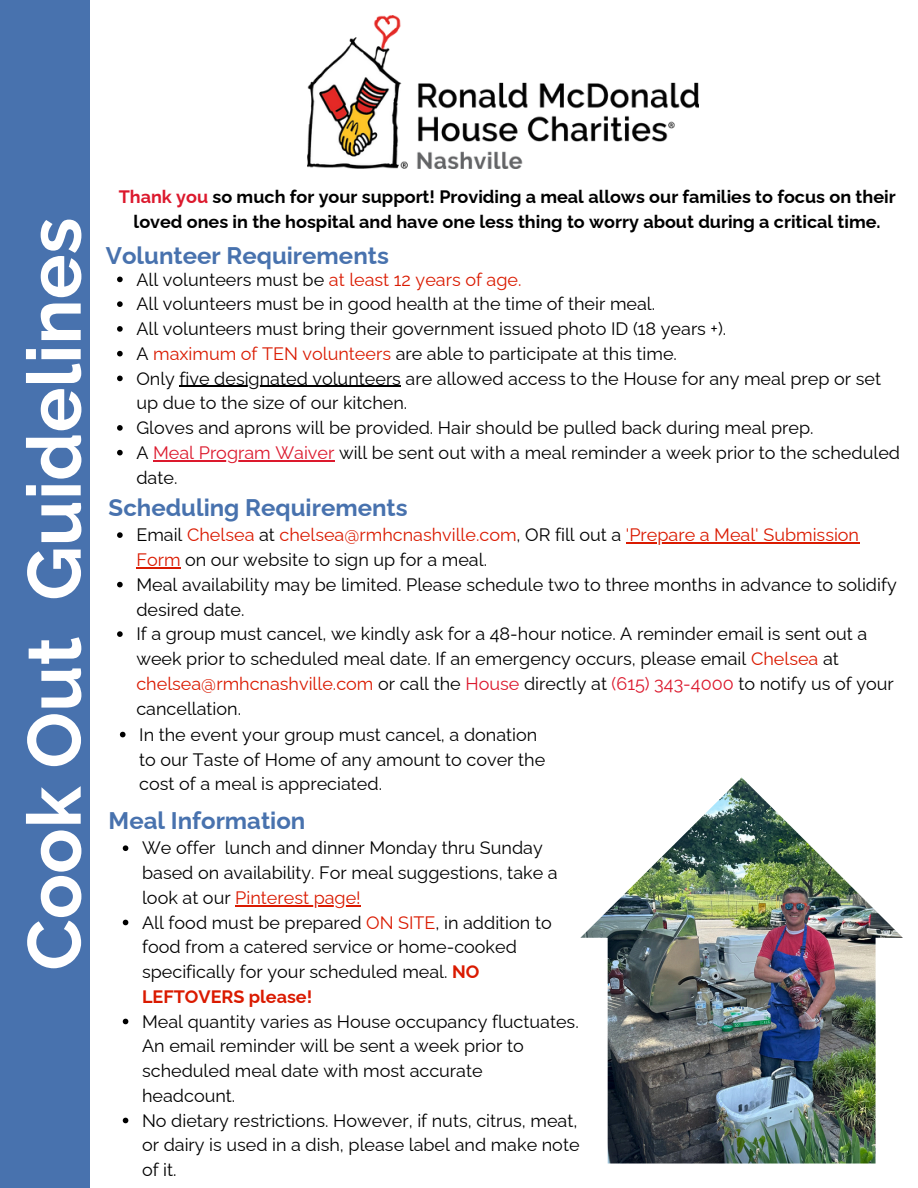
<style>
.page{position:relative;width:918px;height:1188px;background:#fff}
.page>*{position:absolute;margin:0;border:0;box-sizing:border-box;transform-origin:0 0}
.t1{font:700 75px "Raleway";color:#fff}
.t2{font:700 24px "Raleway";color:#4872ae}
.t3{font:18px/24.8px "Raleway";color:#000}
.t4{font:700 18px/24.8px "Raleway";color:#000;text-align:center}
.t5{font:18px "Raleway";color:#da1a00}
.s1{color:#dc192d}
.s2{color:#000}
.s3{color:#da1a00}
.s4{font-weight:700;color:#da1a00}
</style>
<div class="page">
<div style="left:0;top:0;width:90px;height:1188px;background:#4872ae"></div>
<img style="left:307px;top:15px;width:392px;height:153px">
<img style="left:580px;top:777px;width:323px;height:387px">
<svg style="left:117px;top:277px;width:6px;height:5px"></svg>
<svg style="left:117px;top:301px;width:6px;height:6px"></svg>
<svg style="left:117px;top:326px;width:6px;height:6px"></svg>
<svg style="left:117px;top:351px;width:6px;height:5px"></svg>
<svg style="left:117px;top:376px;width:6px;height:5px"></svg>
<hr style="left:180px;top:386px;width:221px;height:1px;background:#000">
<svg style="left:117px;top:425px;width:6px;height:6px"></svg>
<svg style="left:117px;top:450px;width:6px;height:5px"></svg>
<hr style="left:153px;top:460px;width:181px;height:1px;background:#dc192d">
<svg style="left:117px;top:532px;width:6px;height:6px"></svg>
<hr style="left:626px;top:542px;width:233px;height:2px;background:#da1a00">
<hr style="left:136px;top:567px;width:45px;height:1px;background:#da1a00">
<svg style="left:117px;top:582px;width:6px;height:5px"></svg>
<svg style="left:117px;top:631px;width:6px;height:6px"></svg>
<svg style="left:123px;top:845px;width:5px;height:6px"></svg>
<hr style="left:235px;top:905px;width:126px;height:1px;background:#da1a00">
<svg style="left:123px;top:920px;width:5px;height:5px"></svg>
<svg style="left:123px;top:1019px;width:5px;height:5px"></svg>
<svg style="left:123px;top:1118px;width:5px;height:5px"></svg>
<svg style="left:120px;top:732px;width:6px;height:5px"></svg>
<h3 class="t1" style="left:10px;top:971px;width:755px;rotate:-90deg">Cook Out Guidelines</h3>
<h2 class="t4" style="left:119px;top:184px;width:779px"><span class="s1">Thank you</span> so much for your support! Providing a meal allows our families to focus on their loved ones in the hospital and have one less thing to worry about during a critical time.</h2>
<p class="t2" style="left:106px;top:241px;width:285px">Volunteer Requirements</p>
<p class="t5" style="left:136px;top:269px;width:387px"><span class="s2">All volunteers must be</span> at least 12 years of age.</p>
<p class="t3" style="left:136px;top:292px;width:520px">All volunteers must be in good health at the time of their meal.</p>
<p class="t3" style="left:136px;top:316px;width:591px">All volunteers must bring their government issued photo ID (18 years +).</p>
<p class="t3" style="left:136px;top:341px;width:542px">A <span class="s3">maximum of TEN volunteers</span> are able to participate at this time.</p>
<p class="t3" style="left:136px;top:366px;width:746px">Only five designated volunteers are allowed access to the House for any meal prep or set</p>
<p class="t3" style="left:136px;top:391px;width:679px">up due to the size of our kitchen.<br>Gloves and aprons will be provided. Hair should be pulled back during meal prep.</p>
<h2 class="t3" style="left:136px;top:440px;width:765px">A <span class="s1">Meal Program Waiver</span> will be sent out with a meal reminder a week prior to the scheduled</h2>
<p class="t3" style="left:136px;top:465px;width:43px">date.</p>
<p class="t2" style="left:109px;top:494px;width:301px">Scheduling Requirements</p>
<p class="t5" style="left:136px;top:524px;width:724px"><span class="s2">Email</span> Chelsea <span class="s2">at</span> chelsea@rmhcnashville.com<span class="s2">, OR fill out a</span> 'Prepare a Meal' Submission</p>
<p class="t3" style="left:136px;top:547px;width:762px"><span class="s3">Form</span> on our website to sign up for a meal.<br>Meal availability may be limited. Please schedule two to three months in advance to solidify desired date.<br>If a group must cancel, we kindly ask for a 48-hour notice. A reminder email is sent out a week prior to scheduled meal date. If an emergency occurs, please email <span class="s3">Chelsea</span> at</p>
<h2 class="t3" style="left:136px;top:671px;width:759px"><span class="s3">chelsea@rmhcnashville.com</span> or call the <span class="s1">House</span> directly at <span class="s1">(615) 343-4000</span> to notify us of your cancellation.</h2>
<p class="t3" style="left:139px;top:722px;width:408px">In the event your group must cancel, a donation to our Taste of Home of any amount to cover the cost of a meal is appreciated.</p>
<p class="t2" style="left:109px;top:807px;width:198px">Meal Information</p>
<p class="t3" style="left:142px;top:836px;width:417px">We offer lunch and dinner Monday thru Sunday based on availability. For meal suggestions, take a look at our <span class="s3">Pinterest page!</span></p>
<p class="t3" style="left:142px;top:910px;width:411px">All food must be prepared <span class="s3">ON SITE</span>, in addition to food from a catered service or home-cooked specifically for your scheduled meal. <span class="s4">NO</span></p>
<p class="t3" style="left:142px;top:984px;width:438px"><span class="s4">LEFTOVERS please!<br></span>Meal quantity varies as House occupancy fluctuates.<br>An email reminder will be sent a week prior to scheduled meal date with most accurate headcount.<br>No dietary restrictions. However, if nuts, citrus, meat,</p>
<p class="t3" style="left:142px;top:1133px;width:439px">or dairy is used in a dish, please label and make note of it.</p>
</div>
